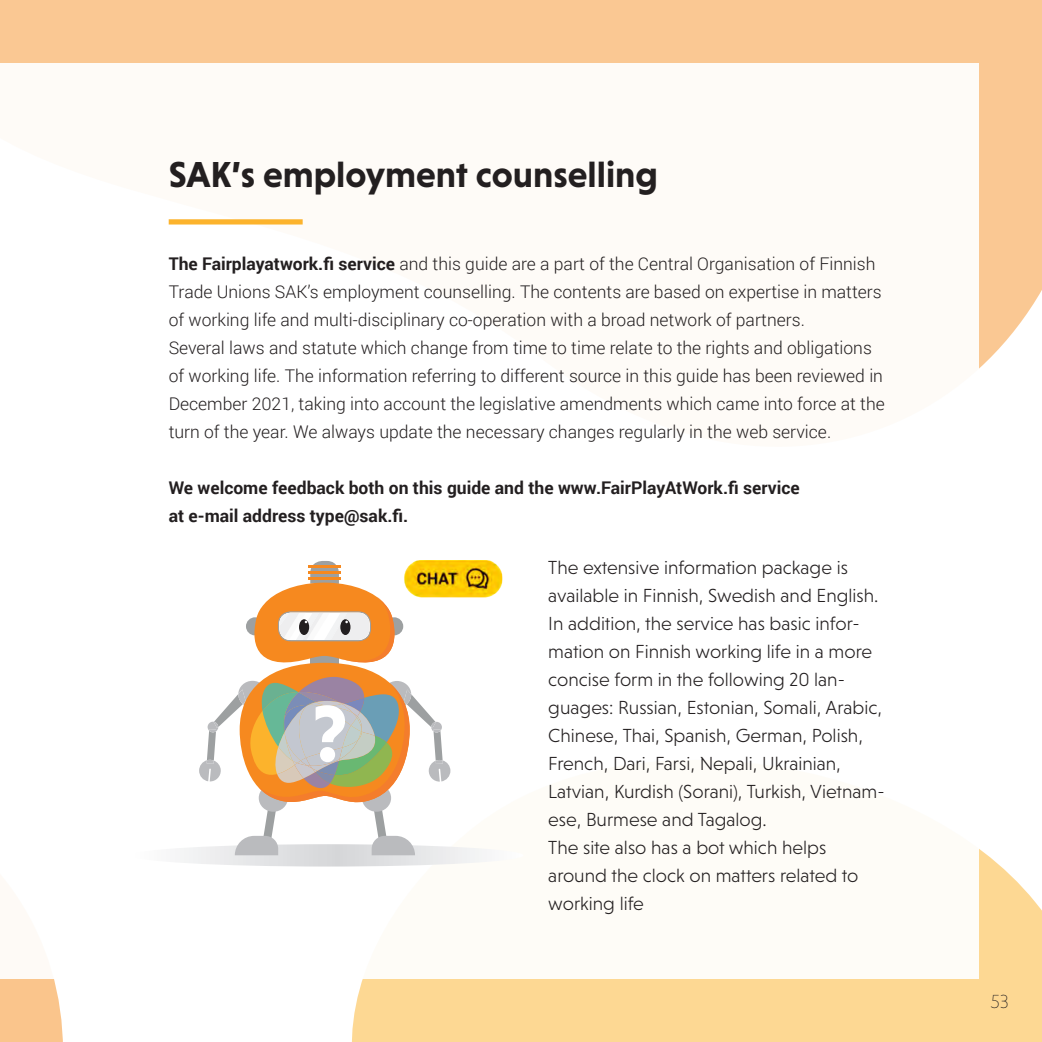
<style>
.page{position:relative;width:1042px;height:1042px;background:#fff}
.page>*{position:absolute;margin:0;border:0;box-sizing:border-box;transform-origin:0 0}
.t1{font:700 81.38px "Niveau Grotesk";color:#fff}
.t2{font:700 36.75px "Niveau Grotesk";color:#231f20}
.t3{font:300 19.25px/28px "Niveau Grotesk";color:#231f20}
.t4{font:200 19.25px "Niveau Grotesk";color:#231f20}
.t5{font:300 17.5px/28px "Roboto";color:#231f20}
.t6{font:700 17.5px "Roboto";color:#231f20}
.s1{font-weight:700}
</style>
<div class="page">
<div style="left:352px;top:849px;width:690px;height:193px;background:#fdd893"></div>
<div style="left:0;top:0;width:1042px;height:369px;background:#fac893"></div>
<div style="left:0;top:979px;width:63px;height:63px;background:#fac58c"></div>
<div style="left:0;top:63px;width:979px;height:916px;background:#fff"></div>
<svg style="left:180px;top:561px;width:302px;height:305px"></svg>
<img style="left:397px;top:561px;width:106px;height:43px">
<div style="left:169px;top:219px;width:134px;height:5px;background:#fcb32c"></div>
<p class="t2" style="left:169px;top:154px;width:491px">SAK’s employment counselling</p>
<p class="t5" style="left:169px;top:250px;width:714px"><span class="s1">The Fairplayatwork.fi service</span> and this guide are a part of the Central Organisation of Finnish<br>Trade Unions SAK’s employment counselling. The contents are based on expertise in matters of working life and multi-disciplinary co-operation with a broad network of partners.</p>
<p class="t5" style="left:169px;top:334px;width:717px">Several laws and statute which change from time to time relate to the rights and obligations of working life. The information referring to different source in this guide has been reviewed in December 2021, taking into account the legislative amendments which came into force at the turn of the year. We always update the necessary changes regularly in the web service.</p>
<p class="t6" style="left:169px;top:476px;width:632px">We welcome feedback both on this guide and the www.FairPlayAtWork.fi service</p>
<p class="t6" style="left:169px;top:504px;width:241px">at e-mail address type@sak.fi.</p>
<p class="t3" style="left:548px;top:553px;width:338px">The extensive information package is available in Finnish, Swedish and English.<br>In addition, the service has basic infor&shy;mation on Finnish working life in a more concise form in the following 20 lan&shy;guages: Russian, Estonian, Somali, Arabic, Chinese, Thai, Spanish, German, Polish, French, Dari, Farsi, Nepali, Ukrainian, Latvian, Kurdish (Sorani), Turkish, Vietnam&shy;ese, Burmese and Tagalog.</p>
<p class="t3" style="left:548px;top:833px;width:311px">The site also has a bot which helps around the clock on matters related to working life</p>
<p class="t1" style="left:313px;top:687px;width:37px">?</p>
<p class="t4" style="left:990px;top:991px;width:20px">53</p>
</div>
